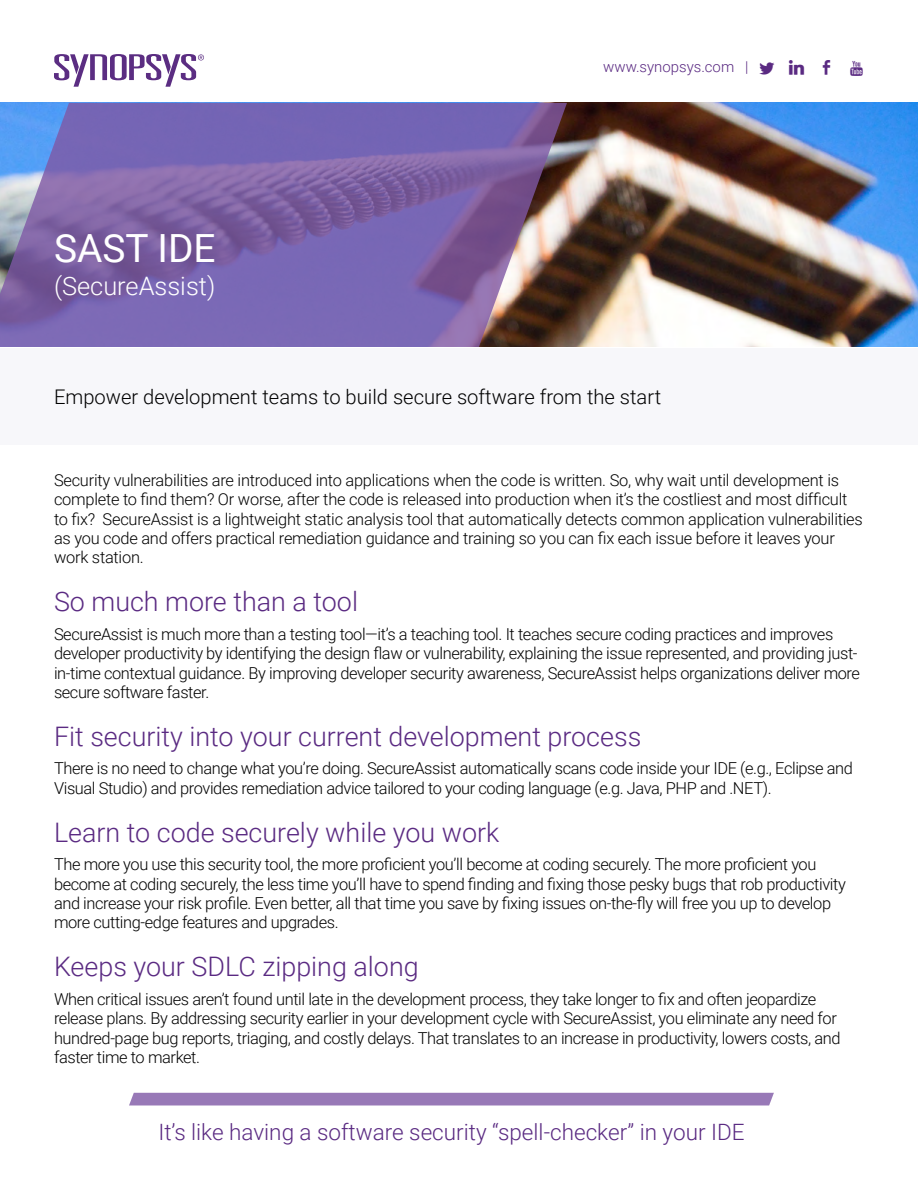
<style>
.page{position:relative;width:918px;height:1188px;background:#fff}
.page>*{position:absolute;margin:0;border:0;box-sizing:border-box;transform-origin:0 0}
.MAIN_TITLE{font:38.85px "Roboto";color:#fff}
.HEADING_1{font:300 26.85px "Roboto";color:#5a2a82}
.SUBTITLE{font:300 25.35px "Roboto";color:#fff}
.PULL_QUOTE_CENTER{font:300 22.5px "Roboto";color:#5a2a82}
.ABSTRACT{font:300 20.1px "Roboto";color:#000}
.PARAGRAPH{font:300 16.5px/19.5px "Roboto";letter-spacing:-.025em;color:#000}
.t1{font:300 15px "Roboto";color:#5a2a82}
</style>
<div class="page">
<img style="left:567px;top:103px;width:351px;height:244px">
<svg style="left:54px;top:54px;width:150px;height:33px"></svg>
<svg style="left:0;top:103px;width:567px;height:244px;fill:#7866b4"></svg>
<div style="left:0;top:348px;width:918px;height:96px;background:#f7f7fa"></div>
<svg style="left:129px;top:1093px;width:645px;height:13px"></svg>
<p class="MAIN_TITLE" style="left:54px;top:221px;width:163px">SAST IDE</p>
<p class="SUBTITLE" style="left:54px;top:268px;width:163px">(SecureAssist)</p>
<p class="t1" style="left:603px;top:56px;width:147px">www.synopsys.com |</p>
<p class="ABSTRACT" style="left:54px;top:382px;width:609px">Empower development teams to build secure software from the start</p>
<p class="PARAGRAPH" style="left:54px;top:470px;width:810px">Security vulnerabilities are introduced into applications when the code is written. So, why wait until development is complete to find them? Or worse, after the code is released into production when it’s the costliest and most difficult to fix? SecureAssist is a lightweight static analysis tool that automatically detects common application vulnerabilities as you code and offers practical remediation guidance and training so you can fix each issue before it leaves your work station.</p>
<p class="HEADING_1" style="left:54px;top:583px;width:306px">So much more than a tool</p>
<p class="PARAGRAPH" style="left:54px;top:624px;width:808px">SecureAssist is much more than a testing tool—it’s a teaching tool. It teaches secure coding practices and improves developer productivity by identifying the design flaw or vulnerability, explaining the issue represented, and providing just&shy;in-time contextual guidance. By improving developer security awareness, SecureAssist helps organizations deliver more secure software faster.</p>
<p class="HEADING_1" style="left:54px;top:718px;width:589px">Fit security into your current development process</p>
<p class="PARAGRAPH" style="left:54px;top:758px;width:801px">There is no need to change what you’re doing. SecureAssist automatically scans code inside your IDE (e.g., Eclipse and<br>Visual Studio) and provides remediation advice tailored to your coding language (e.g. Java, PHP and .NET).</p>
<p class="HEADING_1" style="left:54px;top:813px;width:447px">Learn to code securely while you work</p>
<p class="PARAGRAPH" style="left:54px;top:854px;width:793px">The more you use this security tool, the more proficient you’ll become at coding securely. The more proficient you become at coding securely, the less time you’ll have to spend finding and fixing those pesky bugs that rob productivity and increase your risk profile. Even better, all that time you save by fixing issues on-the-fly will free you up to develop more cutting-edge features and upgrades.</p>
<p class="HEADING_1" style="left:54px;top:948px;width:366px">Keeps your SDLC zipping along</p>
<p class="PARAGRAPH" style="left:54px;top:989px;width:788px">When critical issues aren’t found until late in the development process, they take longer to fix and often jeopardize release plans. By addressing security earlier in your development cycle with SecureAssist, you eliminate any need for hundred-page bug reports, triaging, and costly delays. That translates to an increase in productivity, lowers costs, and faster time to market.</p>
<p class="PULL_QUOTE_CENTER" style="left:158px;top:1117px;width:588px">It’s like having a software security “spell-checker” in your IDE</p>
</div>
